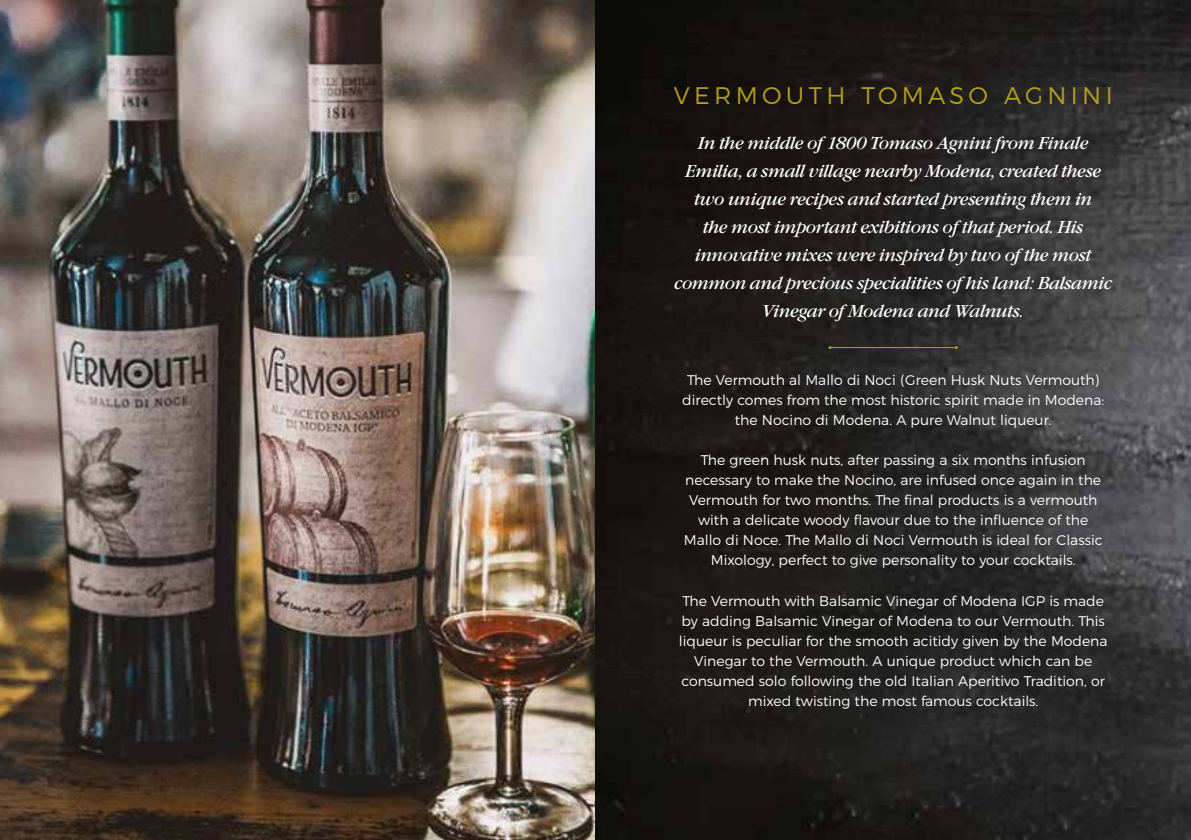
<style>
.page{position:relative;width:1191px;height:840px;background:#fff}
.page>*{position:absolute;margin:0;border:0;box-sizing:border-box;transform-origin:0 0}
.t1{font:300 24px "Montserrat";letter-spacing:.18em;color:#b5a01b}
.t2{font:italic 18px/28px "Garamond Nova Pro";letter-spacing:-.03em;color:#fff;text-align:center}
.t3{font:300 14px/20px "Montserrat";color:#fff;text-align:center}
</style>
<div class="page">
<img style="left:0;top:0;width:1191px;height:839px">
<hr style="left:830px;top:347px;width:126px;height:1px;background:#b5a01b">
<h1 class="t1" style="left:674px;top:77px;width:440px">VERMOUTH TOMASO AGNINI</h1>
<p class="t2" style="left:674px;top:129px;width:439px">In the middle of 1800 Tomaso Agnini from Finale Emilia, a small village nearby Modena, created these two unique recipes and started presenting them in<br>the most important exibitions of that period. His innovative mixes were inspired by two of the most common and precious specialities of his land: Balsamic Vinegar of Modena and Walnuts.</p>
<p class="t3" style="left:682px;top:369px;width:423px">The Vermouth al Mallo di Noci (Green Husk Nuts Vermouth) directly comes from the most historic spirit made in Modena: the Nocino di Modena. A pure Walnut liqueur.</p>
<p class="t3" style="left:684px;top:449px;width:420px">The green husk nuts, after passing a six months infusion necessary to make the Nocino, are infused once again in the Vermouth for two months. The final products is a vermouth with a delicate woody flavour due to the influence of the Mallo di Noce. The Mallo di Noci Vermouth is ideal for Classic Mixology, perfect to give personality to your cocktails.</p>
<p class="t3" style="left:679px;top:589px;width:430px">The Vermouth with Balsamic Vinegar of Modena IGP is made by adding Balsamic Vinegar of Modena to our Vermouth. This liqueur is peculiar for the smooth acitidy given by the Modena Vinegar to the Vermouth. A unique product which can be consumed solo following the old Italian Aperitivo Tradition, or mixed twisting the most famous cocktails.</p>
</div>
